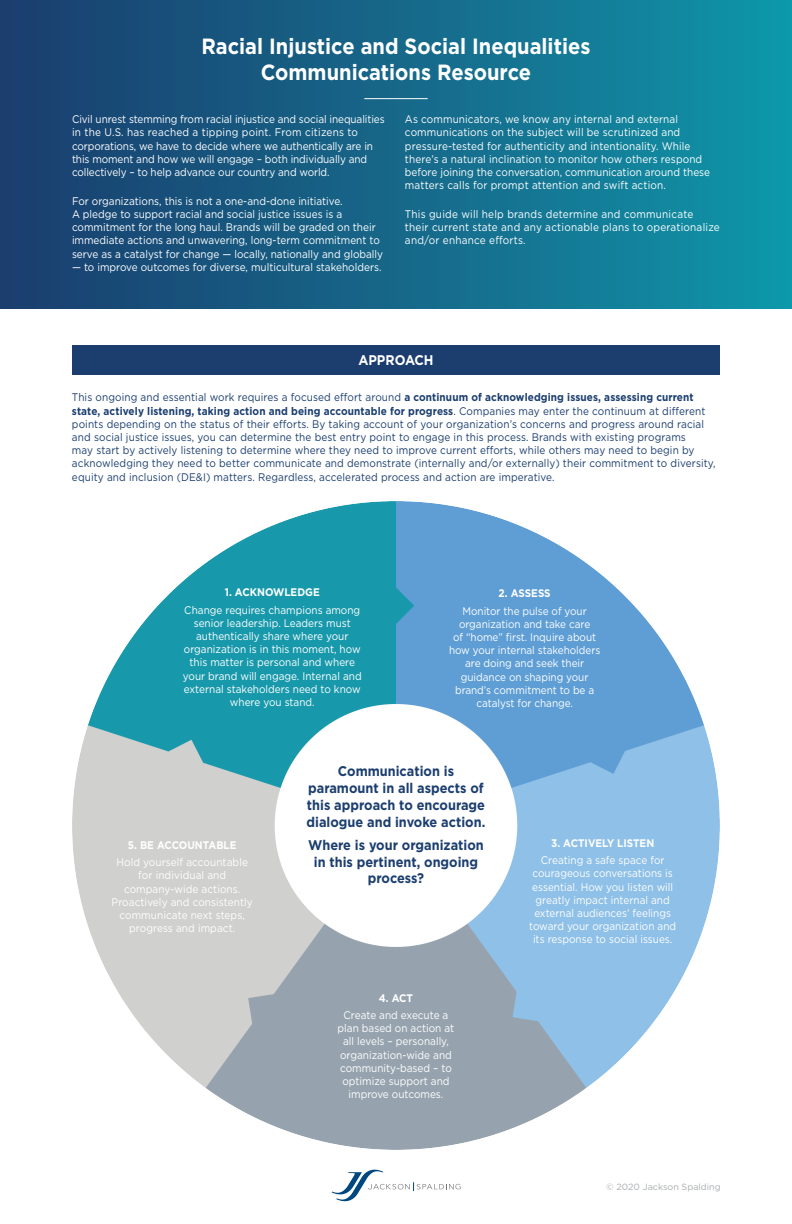
<style>
.page{position:relative;width:792px;height:1224px;background:#fff}
.page>*{position:absolute;margin:0;border:0;box-sizing:border-box;transform-origin:0 0}
.t1{font:700 22px/26.4px "Gotham";color:#fff;text-align:center;scale:.91 1}
.t2{font:700 14px/16.8px "Gotham";color:#1b3e6f;text-align:center;scale:.91 1}
.t3{font:700 14px "Gotham";color:#fff;scale:.91 1}
.t4{font:11px/13.2px "Gotham";color:#fff;text-align:center;scale:.91 1}
.t5{font:11px/13.2px "Gotham";letter-spacing:.01em;color:#1b3e6f;scale:.91 1}
.t6{font:11px/13.2px "Gotham";letter-spacing:.02em;color:#fff;scale:.91 1}
.t7{font:700 11px "Gotham";color:#fff;scale:.91 1}
.t8{font:9px "Gotham";color:#a8aaad}
.s1{font-weight:700}
</style>
<div class="page">
<img style="left:72px;top:502px;width:648px;height:648px">
<div style="left:0;top:0;width:792px;height:309px;background:linear-gradient(to right,#1b3c6d,#1095a8)"></div>
<div style="left:72px;top:345px;width:648px;height:29px;background:#1b3e6f"></div>
<hr style="left:364px;top:98px;width:64px;height:1px;background:#fff">
<svg style="left:332px;top:1170px;width:129px;height:31px"></svg>
<h1 class="t1" style="left:201px;top:33px;width:429px">Racial Injustice and Social Inequalities<br>Communications Resource</h1>
<p class="t4" style="left:72px;top:113px;width:345px;text-align:left">Civil unrest stemming from racial injustice and social inequalities in the U.S. has reached a tipping point. From citizens to corporations, we have to decide where we authentically are in this moment and how we will engage – both individually and collectively – to help advance our country and world.</p>
<p class="t4" style="left:72px;top:194px;width:343px;text-align:left">For organizations, this is not a one-and-done initiative.<br>A pledge to support racial and social justice issues is a commitment for the long haul. Brands will be graded on their immediate actions and unwavering, long-term commitment to serve as a catalyst for change — locally, nationally and globally</p>
<p class="t4" style="left:72px;top:260px;width:342px">— to improve outcomes for diverse, multicultural stakeholders.</p>
<p class="t4" style="left:405px;top:113px;width:337px;text-align:left">As communicators, we know any internal and external communications on the subject will be scrutinized and pressure-tested for authenticity and intentionality. While there’s a natural inclination to monitor how others respond before joining the conversation, communication around these matters calls for prompt attention and swift action.</p>
<p class="t6" style="left:405px;top:207px;width:348px">This guide will help brands determine and communicate<br>their current state and any actionable plans to operationalize and/or enhance efforts.</p>
<p class="t3" style="left:358px;top:351px;width:84px">APPROACH</p>
<p class="t5" style="left:72px;top:391px;width:709px">This ongoing and essential work requires a focused effort around <span class="s1">a continuum of acknowledging issues, assessing current state, actively listening, taking action and being accountable for progress</span>. Companies may enter the continuum at different points depending on the status of their efforts. By taking account of your organization’s concerns and progress around racial and social justice issues, you can determine the best entry point to engage in this process. Brands with existing programs<br>may start by actively listening to determine where they need to improve current efforts, while others may need to begin by acknowledging they need to better communicate and demonstrate (internally and/or externally) their commitment to diversity, equity and inclusion (DE&amp;I) matters. Regardless, accelerated process and action are imperative.</p>
<p class="t7" style="left:225px;top:585px;width:106px">1. ACKNOWLEDGE</p>
<p class="t4" style="left:183px;top:603px;width:198px">Change requires champions among senior leadership. Leaders must authentically share where your organization is in this moment, how this matter is personal and where your brand will engage. Internal and external stakeholders need to know where you stand.</p>
<p class="t7" style="left:499px;top:586px;width:59px">2. ASSESS</p>
<p class="t4" style="left:449px;top:604px;width:168px">Monitor the pulse of your organization and take care<br>of “home” first. Inquire about how your internal stakeholders are doing and seek their guidance on shaping your brand’s commitment to be a catalyst for change.</p>
<p class="t7" style="left:128px;top:838px;width:121px">5. BE ACCOUNTABLE</p>
<p class="t4" style="left:112px;top:855px;width:157px">Hold yourself accountable for individual and company-wide actions.<br>Proactively and consistently communicate next steps, progress and impact.</p>
<p class="t2" style="left:307px;top:763px;width:198px">Communication is paramount in all aspects of this approach to encourage dialogue and invoke action.</p>
<p class="t2" style="left:308px;top:836px;width:194px">Where is your organization in this pertinent, ongoing process?</p>
<p class="t7" style="left:379px;top:991px;width:39px">4. ACT</p>
<p class="t4" style="left:338px;top:1008px;width:130px">Create and execute a plan based on action at all levels – personally, organization-wide and community-based – to optimize support and improve outcomes.</p>
<p class="t7" style="left:551px;top:836px;width:115px">3. ACTIVELY LISTEN</p>
<p class="t4" style="left:529px;top:853px;width:163px">Creating a safe space for courageous conversations is essential. How you listen will greatly impact internal and external audiences’ feelings toward your organization and its response to social issues.</p>
<p class="t8" style="left:606px;top:1181px;width:116px">© 2020 Jackson Spalding</p>
</div>
